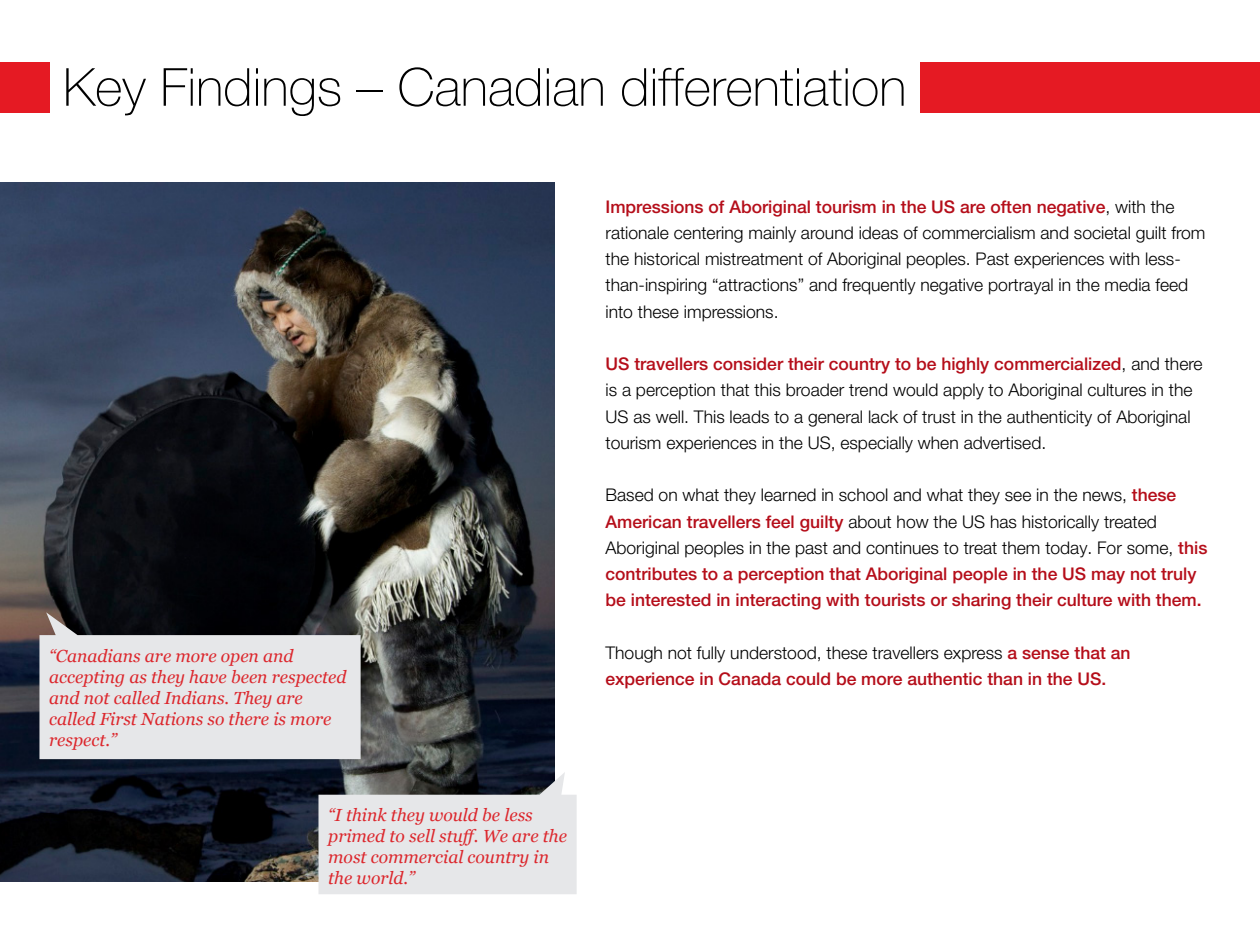
<style>
.page{position:relative;width:1260px;height:945px;background:#fff}
.page>*{position:absolute;margin:0;border:0;box-sizing:border-box;transform-origin:0 0}
.t1{font:100 52.5px "Helvetica Neue LT Pro";color:#000}
.t2{font:300 17.5px/26.2px "Helvetica Neue LT Pro";color:#000}
.t3{font:500 17.5px/26.2px "Helvetica Neue LT Pro";color:#b50e1a}
.t4{font:italic 17.5px/21px "Georgia";color:#dc272d}
.s1{font-weight:500;color:#b50e1a}
.s2{font-weight:300;color:#000}
</style>
<div class="page">
<img style="left:0;top:183px;width:555px;height:699px">
<div style="left:0;top:62px;width:50px;height:51px;background:#e51a23"></div>
<svg style="left:39px;top:612px;width:322px;height:147px;background:#c5c6c8"></svg>
<svg style="left:318px;top:772px;width:259px;height:122px;background:#c6c7ca"></svg>
<div style="left:920px;top:62px;width:340px;height:51px;background:#e51a23"></div>
<h1 class="t1" style="left:63px;top:56px;width:845px">Key Findings – Canadian differentiation</h1>
<p class="t4" style="left:49px;top:645px;width:299px">“Canadians are more open and accepting as they have been respected and not called Indians. They are called First Nations so there is more respect.”</p>
<p class="t4" style="left:328px;top:805px;width:240px">“I think they would be less primed to sell stuff. We are the most commercial country in the world.”</p>
<p class="t2" style="left:606px;top:193px;width:602px"><span class="s1">Impressions of Aboriginal tourism in the US are often negative</span>, with the rationale centering mainly around ideas of commercialism and societal guilt from the historical mistreatment of Aboriginal peoples. Past experiences with less&shy;than-inspiring “attractions” and frequently negative portrayal in the media feed into these impressions.</p>
<p class="t2" style="left:606px;top:350px;width:599px"><span class="s1">US travellers consider their country to be highly commercialized</span>, and there is a perception that this broader trend would apply to Aboriginal cultures in the US as well. This leads to a general lack of trust in the authenticity of Aboriginal tourism experiences in the US, especially when advertised.</p>
<p class="t3" style="left:606px;top:482px;width:603px"><span class="s2">Based on what they learned in school and what they see in the news,</span> these American travellers feel guilty <span class="s2">about how the US has historically treated Aboriginal peoples in the past and continues to treat them today. For some,</span> this contributes to a perception that Aboriginal people in the US may not truly be interested in interacting with tourists or sharing their culture with them.</p>
<p class="t3" style="left:606px;top:639px;width:527px"><span class="s2">Though not fully understood, these travellers express</span> a sense that an experience in Canada could be more authentic than in the US.</p>
</div>
